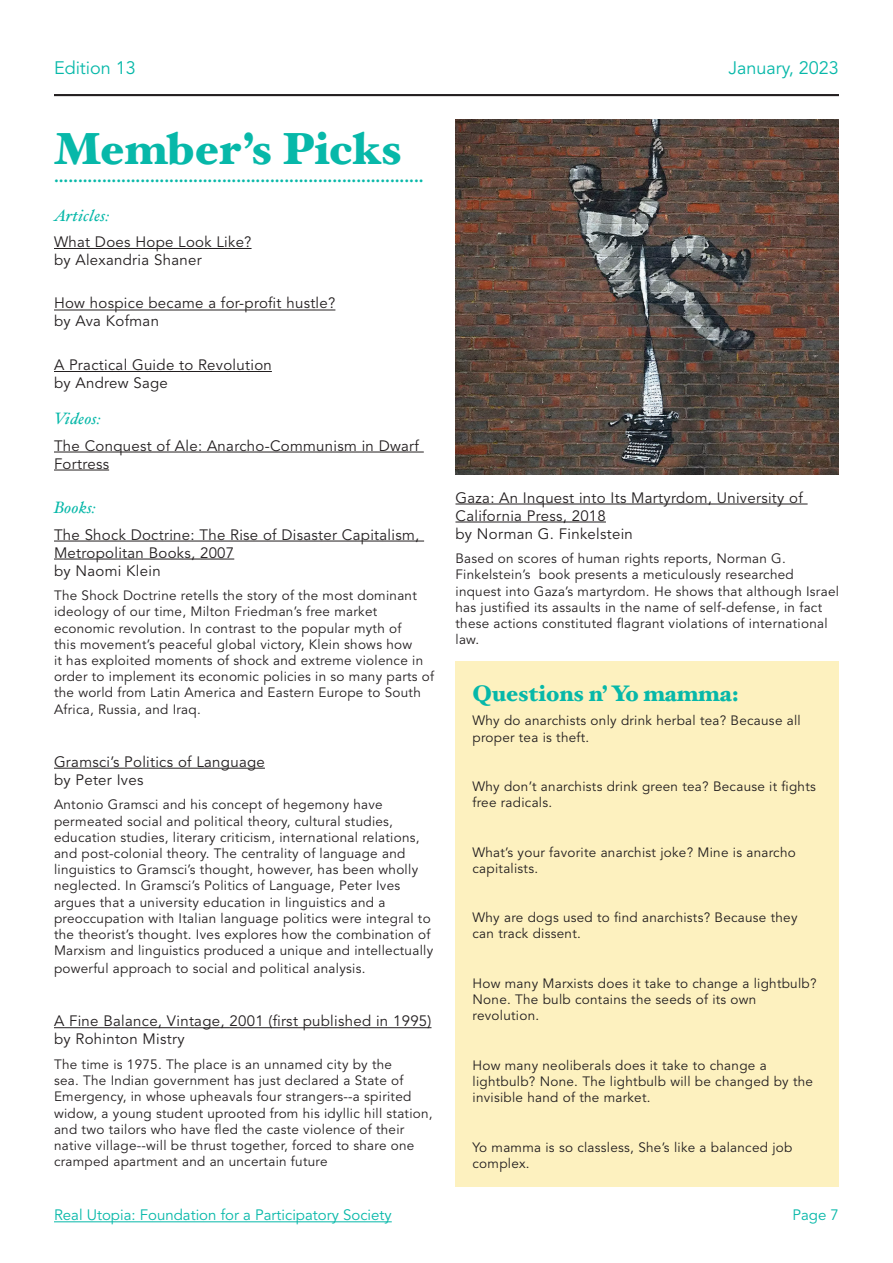
<style>
.page{position:relative;width:893px;height:1263px;background:#fff}
.page>*{position:absolute;margin:0;border:0;box-sizing:border-box;transform-origin:0 0}
.t1{font:900 45px "Hoefler Text";color:#07b8a9}
.t2{font:900 22.5px "Hoefler Text";color:#07b8a9}
.t3{font:18px "Avenir LT Std";color:#07b8a9}
.t4{font:italic 16.5px "Hoefler Text";letter-spacing:.02em;color:#07b8a9}
.t5{font:15px/18px "Avenir LT Std";letter-spacing:.02em;color:#231f20}
.t6{font:900 15px "Hoefler Text";color:#07b8a9}
.t7{font:15px "Avenir LT Std";color:#07b8a9}
.t8{font:13.5px/16.2px "Avenir LT Std";letter-spacing:.02em;color:#231f20}
</style>
<div class="page">
<hr style="left:54px;top:248px;width:198px;height:1px;background:#231f20">
<hr style="left:54px;top:310px;width:281px;height:1px;background:#231f20">
<hr style="left:54px;top:371px;width:218px;height:1px;background:#231f20">
<hr style="left:54px;top:452px;width:370px;height:1px;background:#231f20">
<hr style="left:54px;top:470px;width:55px;height:1px;background:#231f20">
<hr style="left:54px;top:541px;width:370px;height:1px;background:#231f20">
<hr style="left:54px;top:559px;width:180px;height:1px;background:#231f20">
<hr style="left:54px;top:768px;width:211px;height:1px;background:#231f20">
<hr style="left:54px;top:1027px;width:377px;height:1px;background:#231f20">
<hr style="left:455px;top:504px;width:353px;height:1px;background:#231f20">
<hr style="left:455px;top:522px;width:151px;height:1px;background:#231f20">
<div style="left:455px;top:661px;width:384px;height:525px;background:#fdf1bf"></div>
<hr style="left:54px;top:1221px;width:338px;height:1px;background:#07b8a9">
<hr style="left:54px;top:94px;width:785px;height:2px;background:#231f20">
<img style="left:455px;top:119px;width:384px;height:355px">
<h3 class="t3" style="left:54px;top:57px;width:83px">Edition 13</h3>
<h3 class="t3" style="left:729px;top:57px;width:112px">January, 2023</h3>
<h1 class="t1" style="left:54px;top:122px;width:350px">Member’s Picks</h1>
<p class="t6" style="left:54px;top:168px;width:371px">.............................................................................</p>
<p class="t4" style="left:54px;top:206px;width:57px">Articles:</p>
<p class="t5" style="left:54px;top:233px;width:199px">What Does Hope Look Like? by Alexandria Shaner</p>
<p class="t5" style="left:54px;top:295px;width:283px">How hospice became a for-profit hustle? by Ava Kofman</p>
<p class="t5" style="left:54px;top:356px;width:219px">A Practical Guide to Revolution by Andrew Sage</p>
<p class="t4" style="left:54px;top:409px;width:48px">Videos:</p>
<p class="t5" style="left:54px;top:437px;width:366px">The Conquest of Ale: Anarcho-Communism in Dwarf<br>Fortress</p>
<p class="t4" style="left:54px;top:498px;width:44px">Books:</p>
<p class="t5" style="left:54px;top:526px;width:367px">The Shock Doctrine: The Rise of Disaster Capitalism,<br>Metropolitan Books, 2007<br>by Naomi Klein</p>
<p class="t8" style="left:54px;top:588px;width:382px">The Shock Doctrine retells the story of the most dominant ideology of our time, Milton Friedman’s free market economic revolution. In contrast to the popular myth of<br>this movement’s peaceful global victory, Klein shows how<br>it has exploited moments of shock and extreme violence in order to implement its economic policies in so many parts of the world from Latin America and Eastern Europe to South Africa, Russia, and Iraq.</p>
<p class="t5" style="left:54px;top:753px;width:212px">Gramsci’s Politics of Language by Peter Ives</p>
<p class="t8" style="left:54px;top:797px;width:381px">Antonio Gramsci and his concept of hegemony have permeated social and political theory, cultural studies, education studies, literary criticism, international relations, and post-colonial theory. The centrality of language and linguistics to Gramsci’s thought, however, has been wholly neglected. In Gramsci’s Politics of Language, Peter Ives argues that a university education in linguistics and a preoccupation with Italian language politics were integral to the theorist’s thought. Ives explores how the combination of Marxism and linguistics produced a unique and intellectually</p>
<p class="t8" style="left:54px;top:961px;width:313px">powerful approach to social and political analysis.</p>
<p class="t5" style="left:54px;top:1012px;width:379px">A Fine Balance, Vintage, 2001 (first published in 1995) by Rohinton Mistry</p>
<p class="t8" style="left:54px;top:1056px;width:380px">The time is 1975. The place is an unnamed city by the<br>sea. The Indian government has just declared a State of Emergency, in whose upheavals four strangers--a spirited widow, a young student uprooted from his idyllic hill station, and two tailors who have fled the caste violence of their native village--will be thrust together, forced to share one cramped apartment and an uncertain future</p>
<p class="t7" style="left:54px;top:1206px;width:339px">Real Utopia: Foundation for a Participatory Society</p>
<p class="t5" style="left:455px;top:489px;width:349px">Gaza: An Inquest into Its Martyrdom, University of<br>California Press, 2018<br>by Norman G. Finkelstein</p>
<p class="t8" style="left:455px;top:551px;width:385px">Based on scores of human rights reports, Norman G.<br>Finkelstein’s book presents a meticulously researched inquest into Gaza’s martyrdom. He shows that although Israel has justified its assaults in the name of self-defense, in fact these actions constituted flagrant violations of international law.</p>
<h2 class="t2" style="left:472px;top:680px;width:268px">Questions n’ Yo mamma:</h2>
<p class="t8" style="left:472px;top:713px;width:330px">Why do anarchists only drink herbal tea? Because all proper tea is theft.</p>
<p class="t8" style="left:472px;top:779px;width:345px">Why don’t anarchists drink green tea? Because it fights free radicals.</p>
<p class="t8" style="left:472px;top:844px;width:325px">What’s your favorite anarchist joke? Mine is anarcho capitalists.</p>
<p class="t8" style="left:472px;top:910px;width:327px">Why are dogs used to find anarchists? Because they can track dissent.</p>
<p class="t8" style="left:472px;top:975px;width:346px">How many Marxists does it take to change a lightbulb?<br>None. The bulb contains the seeds of its own revolution.</p>
<p class="t8" style="left:472px;top:1057px;width:342px">How many neoliberals does it take to change a lightbulb? None. The lightbulb will be changed by the invisible hand of the market.</p>
<p class="t8" style="left:472px;top:1139px;width:321px">Yo mamma is so classless, She’s like a balanced job complex.</p>
<p class="t7" style="left:793px;top:1206px;width:48px">Page 7</p>
</div>
